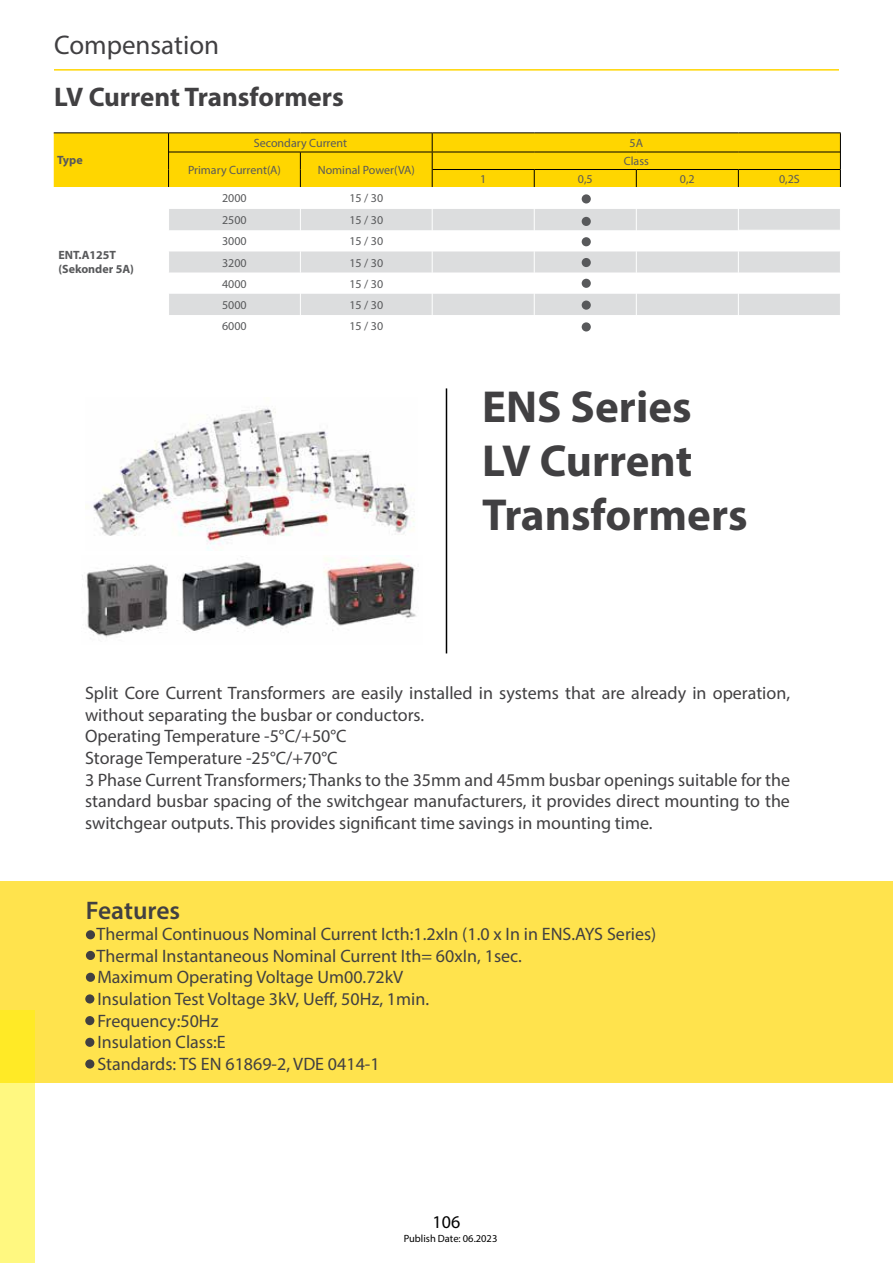
<style>
.page{position:relative;width:893px;height:1263px;background:#fff}
.page>*{position:absolute;margin:0;border:0;box-sizing:border-box;transform-origin:0 0}
.t1{font:700 45px/54px "Myriad Pro";color:#414042}
.t2{font:700 27px "Myriad Pro";color:#414042}
.t3{font:27px "Myriad Pro";color:#414042}
.t4{font:600 25.5px "Myriad Pro";color:#414042}
.t5{font:18px/21.6px "Myriad Pro";color:#414042}
.t6{font:18px "Myriad Pro";color:#000}
.t7{font:12px "Myriad Pro";color:#58595b}
.t8{font:700 12px/14.4px "Myriad Pro";color:#58595b}
.t9{font:10.5px "Myriad Pro";color:#000}
</style>
<div class="page">
<hr style="left:54px;top:69px;width:785px;height:2px;background:#ffd600">
<div style="left:0;top:881px;width:893px;height:202px;background:#ffe34d"></div>
<img style="left:86px;top:408px;width:329px;height:142px">
<img style="left:82px;top:555px;width:334px;height:83px">
<hr style="left:446px;top:388px;width:1px;height:265px;background:#000">
<svg style="left:0;top:1010px;width:34px;height:253px;background:#fff366"></svg>
<div style="left:86px;top:930px;width:9px;height:9px;background:#414042;border-radius:50%"></div>
<div style="left:86px;top:951px;width:9px;height:9px;background:#414042;border-radius:50%"></div>
<div style="left:86px;top:973px;width:9px;height:9px;background:#414042;border-radius:50%"></div>
<div style="left:85px;top:994px;width:9px;height:9px;background:#414042;border-radius:50%"></div>
<div style="left:85px;top:1016px;width:9px;height:9px;background:#414042;border-radius:50%"></div>
<div style="left:85px;top:1038px;width:9px;height:9px;background:#414042;border-radius:50%"></div>
<div style="left:85px;top:1059px;width:9px;height:9px;background:#414042;border-radius:50%"></div>
<hr style="left:54px;top:132px;width:115px;height:1px;background:#000">
<hr style="left:169px;top:132px;width:131px;height:1px;background:#000">
<hr style="left:300px;top:132px;width:132px;height:1px;background:#000">
<hr style="left:432px;top:132px;width:102px;height:1px;background:#000">
<hr style="left:534px;top:132px;width:102px;height:1px;background:#000">
<hr style="left:636px;top:132px;width:102px;height:1px;background:#000">
<hr style="left:738px;top:132px;width:103px;height:1px;background:#000">
<svg style="left:54px;top:133px;width:787px;height:199px"></svg>
<hr style="left:432px;top:152px;width:102px;height:1px;background:#000">
<hr style="left:534px;top:152px;width:102px;height:1px;background:#000">
<hr style="left:636px;top:152px;width:102px;height:1px;background:#000">
<hr style="left:738px;top:152px;width:102px;height:1px;background:#000">
<hr style="left:169px;top:152px;width:131px;height:1px;background:#000">
<hr style="left:300px;top:152px;width:132px;height:1px;background:#000">
<hr style="left:432px;top:169px;width:102px;height:1px;background:#000">
<hr style="left:534px;top:169px;width:102px;height:1px;background:#000">
<hr style="left:636px;top:169px;width:102px;height:1px;background:#000">
<hr style="left:738px;top:169px;width:102px;height:1px;background:#000">
<hr style="left:739px;top:230px;width:101px;height:1px;background:#fff">
<div style="left:582px;top:194px;width:9px;height:9px;background:#58595b;border-radius:50%"></div>
<div style="left:582px;top:217px;width:9px;height:9px;background:#58595b;border-radius:50%"></div>
<div style="left:582px;top:237px;width:9px;height:9px;background:#58595b;border-radius:50%"></div>
<div style="left:582px;top:258px;width:9px;height:9px;background:#58595b;border-radius:50%"></div>
<div style="left:582px;top:279px;width:9px;height:9px;background:#58595b;border-radius:50%"></div>
<div style="left:582px;top:301px;width:9px;height:9px;background:#58595b;border-radius:50%"></div>
<div style="left:582px;top:322px;width:9px;height:9px;background:#58595b;border-radius:50%"></div>
<h2 class="t3" style="left:54px;top:28px;width:167px">Compensation</h2>
<h2 class="t2" style="left:54px;top:79px;width:291px">LV Current Transformers</h2>
<p class="t8" style="left:57px;top:153px;width:27px">Type</p>
<p class="t8" style="left:58px;top:247px;width:77px">ENT.A125T (Sekonder 5A)</p>
<p class="t7" style="left:254px;top:135px;width:95px">Secondary Current</p>
<p class="t7" style="left:630px;top:135px;width:15px">5A</p>
<p class="t7" style="left:188px;top:163px;width:94px">Primary Current(A)</p>
<p class="t7" style="left:318px;top:163px;width:99px">Nominal Power(VA)</p>
<p class="t7" style="left:624px;top:154px;width:27px">Class</p>
<p class="t7" style="left:480px;top:171px;width:8px">1</p>
<p class="t7" style="left:578px;top:171px;width:16px">0,5</p>
<p class="t7" style="left:680px;top:171px;width:16px">0,2</p>
<p class="t7" style="left:779px;top:171px;width:22px">0,2S</p>
<p class="t7" style="left:222px;top:191px;width:26px">2000</p>
<p class="t7" style="left:349px;top:191px;width:35px">15 / 30</p>
<p class="t7" style="left:222px;top:213px;width:26px">2500</p>
<p class="t7" style="left:349px;top:213px;width:35px">15 / 30</p>
<p class="t7" style="left:222px;top:234px;width:26px">3000</p>
<p class="t7" style="left:349px;top:234px;width:35px">15 / 30</p>
<p class="t7" style="left:222px;top:255px;width:26px">3200</p>
<p class="t7" style="left:349px;top:255px;width:35px">15 / 30</p>
<p class="t7" style="left:222px;top:276px;width:26px">4000</p>
<p class="t7" style="left:349px;top:276px;width:35px">15 / 30</p>
<p class="t7" style="left:222px;top:297px;width:26px">5000</p>
<p class="t7" style="left:349px;top:297px;width:35px">15 / 30</p>
<p class="t7" style="left:222px;top:319px;width:26px">6000</p>
<p class="t7" style="left:349px;top:319px;width:35px">15 / 30</p>
<h1 class="t1" style="left:482px;top:379px;width:267px">ENS Series<br>LV Current<br>Transformers</h1>
<p class="t5" style="left:85px;top:682px;width:707px">Split Core Current Transformers are easily installed in systems that are already in operation, without separating the busbar or conductors.<br>Operating Temperature -5°C/+50°C<br>Storage Temperature -25°C/+70°C<br>3 Phase Current Transformers; Thanks to the 35mm and 45mm busbar openings suitable for the standard busbar spacing of the switchgear manufacturers, it provides direct mounting to the switchgear outputs. This provides significant time savings in mounting time.</p>
<h3 class="t4" style="left:86px;top:894px;width:96px">Features</h3>
<p class="t5" style="left:97px;top:923px;width:561px">Thermal Continuous Nominal Current Icth:1.2xIn (1.0 x In in ENS.AYS Series)<br>Thermal Instantaneous Nominal Current Ith= 60xIn, 1sec.<br>Maximum Operating Voltage Um00.72kV<br>Insulation Test Voltage 3kV, Ueff, 50Hz, 1min.<br>Frequency:50Hz<br>Insulation Class:E<br>Standards: TS EN 61869-2, VDE 0414-1</p>
<p class="t6" style="left:433px;top:1210px;width:29px">106</p>
<p class="t9" style="left:404px;top:1232px;width:95px">Publish Date: 06.2023</p>
</div>
